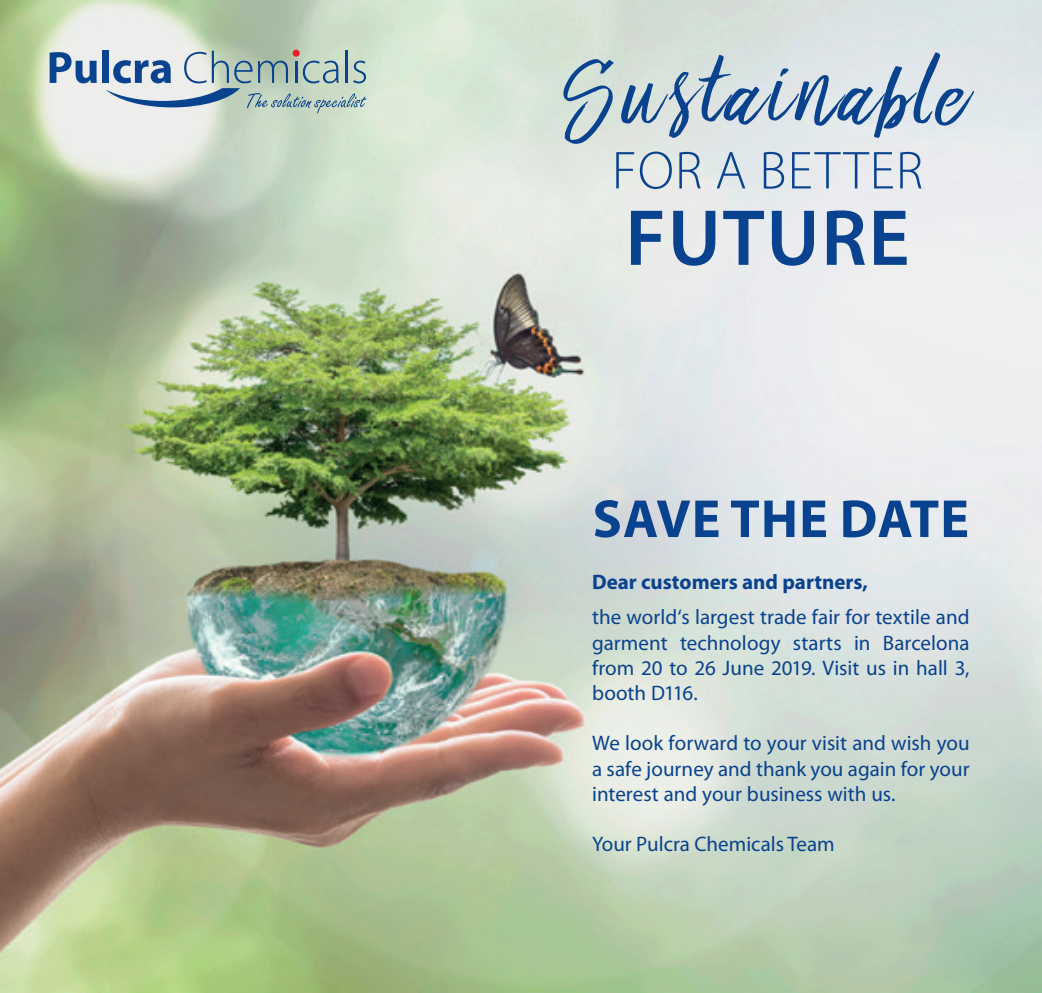
<style>
.page{position:relative;width:1042px;height:993px;background:#fff}
.page>*{position:absolute;margin:0;border:0;box-sizing:border-box;transform-origin:0 0}
.t1{font:98.17px "Bringshoot";letter-spacing:.06em;color:#09428e}
.t2{font:600 80.15px "Myriad Pro";letter-spacing:.02em;color:#09428e}
.blocksatz{font:700 54.07px "Myriad Pro";letter-spacing:.02em;color:#09428e}
.t3{font:300 53.73px "Myriad Pro";letter-spacing:.02em;color:#09428e}
.t4{font:21px/25.2px "Myriad Pro";color:#09428e;text-align:justify}
.t5{font:700 21px "Myriad Pro";color:#09428e}
</style>
<div class="page">
<img style="left:0;top:0;width:1042px;height:992px">
<svg style="left:50px;top:52px;width:47px;height:31px"></svg>
<div style="left:102px;top:51px;width:7px;height:32px;background:#09428e"></div>
<div style="left:293px;top:50px;width:7px;height:7px;background:#ee1d23;border-radius:50%"></div>
<svg style="left:106px;top:51px;width:260px;height:62px"></svg>
<p class="t1" style="left:566px;top:38px;width:405px">Sustainable</p>
<p class="t3" style="left:612px;top:138px;width:313px">FOR A BETTER</p>
<p class="t2" style="left:625px;top:187px;width:286px">FUTURE</p>
<p class="blocksatz" style="left:593px;top:483px;width:378px">SAVE THE DATE</p>
<p class="t5" style="left:592px;top:568px;width:277px">Dear customers and partners,</p>
<p class="t4" style="left:592px;top:604px;width:379px">the world‘s largest trade fair for textile and garment technology starts in Barcelona from 20 to 26 June 2019. Visit us in hall 3, booth D116.</p>
<p class="t4" style="left:592px;top:730px;width:379px">We look forward to your visit and wish you a safe journey and thank you again for your interest and your business with us.</p>
<p class="t4" style="left:592px;top:831px;width:244px">Your Pulcra Chemicals Team</p>
</div>
